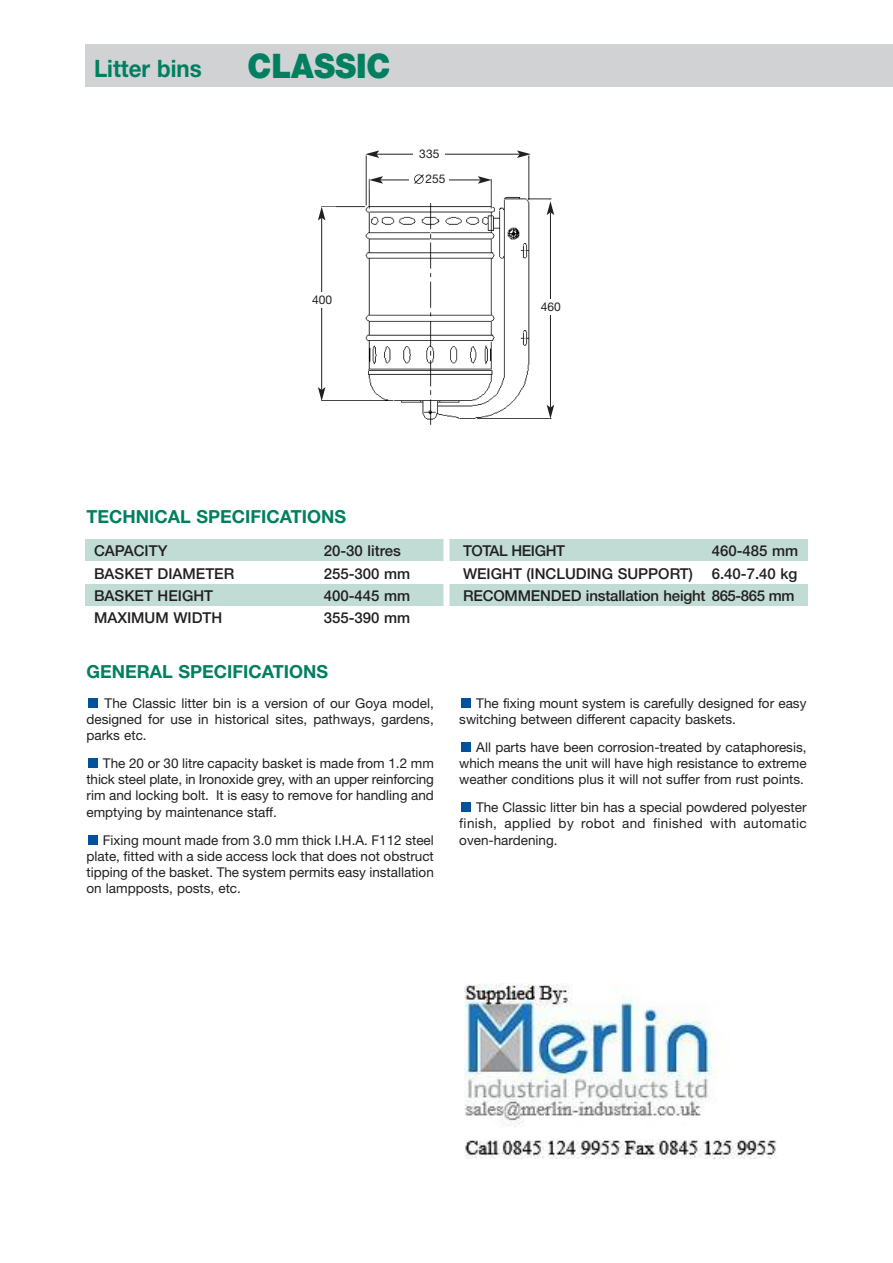
<style>
.page{position:relative;width:893px;height:1263px;background:#fff}
.page>*{position:absolute;margin:0;border:0;box-sizing:border-box;transform-origin:0 0}
.t1{font:900 33.9px "Helvetica Neue";color:#008061;scale:.93 1}
.t2{font:700 24px "Helvetica Neue";color:#008061;scale:.93 1}
.t3{font:700 18px "Helvetica Neue";color:#008061}
.t4{font:500 15px/22.2px "Helvetica Neue";color:#231f20;text-align:justify}
.t5{font:500 15px "Helvetica Neue";letter-spacing:-.03em;color:#231f20}
.t6{font:13.5px/16.2px "Helvetica Neue";color:#231f20;text-align:justify}
.t7{font:12px "Helvetica Neue";color:#231f20}
</style>
<div class="page">
<div style="left:85px;top:44px;width:807px;height:42px;background:#d1d2d4"></div>
<div style="left:85px;top:540px;width:723px;height:21px;background:#c0dcd4"></div>
<div style="left:85px;top:585px;width:723px;height:21px;background:#c0dcd4"></div>
<img style="left:318px;top:153px;width:237px;height:272px">
<div style="left:461px;top:802px;width:9px;height:10px;background:#01519b"></div>
<div style="left:461px;top:742px;width:9px;height:10px;background:#01519b"></div>
<div style="left:461px;top:698px;width:9px;height:9px;background:#01519b"></div>
<div style="left:88px;top:835px;width:10px;height:9px;background:#01519b"></div>
<div style="left:88px;top:758px;width:10px;height:10px;background:#01519b"></div>
<div style="left:88px;top:698px;width:10px;height:9px;background:#01519b"></div>
<div style="left:443px;top:524px;width:6px;height:115px;background:#fff"></div>
<hr style="left:377px;top:154px;width:143px;height:1px;background:#231f20">
<svg style="left:365px;top:150px;width:14px;height:8px"></svg>
<svg style="left:517px;top:150px;width:14px;height:8px"></svg>
<div style="left:413px;top:148px;width:32px;height:15px;background:#fff"></div>
<hr style="left:321px;top:218px;width:1px;height:172px;background:#231f20">
<svg style="left:318px;top:207px;width:7px;height:13px"></svg>
<svg style="left:318px;top:387px;width:7px;height:14px"></svg>
<div style="left:306px;top:292px;width:32px;height:15px;background:#fff"></div>
<hr style="left:550px;top:212px;width:1px;height:195px;background:#231f20">
<svg style="left:547px;top:201px;width:7px;height:14px"></svg>
<svg style="left:547px;top:405px;width:7px;height:14px"></svg>
<div style="left:535px;top:299px;width:32px;height:15px;background:#fff"></div>
<hr style="left:380px;top:180px;width:100px;height:1px;background:#231f20">
<svg style="left:369px;top:176px;width:14px;height:8px"></svg>
<svg style="left:478px;top:176px;width:14px;height:8px"></svg>
<div style="left:409px;top:173px;width:40px;height:16px;background:#fff"></div>
<svg style="left:414px;top:174px;width:10px;height:10px"></svg>
<img style="left:464px;top:983px;width:312px;height:176px">
<h2 class="t2" style="left:94px;top:60px;width:117px">Litter bins</h2>
<h1 class="t1" style="left:247px;top:54px;width:155px">CLASSIC</h1>
<p class="t7" style="left:419px;top:149px;width:22px">335</p>
<p class="t7" style="left:426px;top:175px;width:22px">255</p>
<p class="t7" style="left:312px;top:295px;width:22px">400</p>
<p class="t7" style="left:541px;top:302px;width:22px">460</p>
<h3 class="t3" style="left:87px;top:510px;width:261px">TECHNICAL SPECIFICATIONS</h3>
<p class="t4" style="left:94px;top:541px;width:75px">CAPACITY</p>
<p class="t4" style="left:324px;top:541px;width:79px">20-30 litres</p>
<p class="t4" style="left:94px;top:563px;width:142px">BASKET DIAMETER</p>
<p class="t4" style="left:324px;top:563px;width:88px">255-300 mm</p>
<p class="t4" style="left:94px;top:586px;width:121px">BASKET HEIGHT</p>
<p class="t4" style="left:324px;top:586px;width:88px">400-445 mm</p>
<p class="t4" style="left:94px;top:608px;width:130px">MAXIMUM WIDTH</p>
<p class="t4" style="left:324px;top:608px;width:88px">355-390 mm</p>
<h3 class="t3" style="left:87px;top:665px;width:243px">GENERAL SPECIFICATIONS</h3>
<p class="t6" style="left:87px;top:696px;width:349px;text-indent:18px">The Classic litter bin is a version of our Goya model, designed for use in historical sites, pathways, gardens, parks etc.</p>
<p class="t6" style="left:87px;top:756px;width:349px;text-indent:16px">The 20 or 30 litre capacity basket is made from 1.2 mm thick steel plate, in Ironoxide grey, with an upper reinforcing rim and locking bolt. It is easy to remove for handling and emptying by maintenance staff.</p>
<p class="t6" style="left:87px;top:833px;width:349px;text-indent:16px">Fixing mount made from 3.0 mm thick I.H.A. F112 steel plate, fitted with a side access lock that does not obstruct tipping of the basket. The system permits easy installation on lampposts, posts, etc.</p>
<p class="t5" style="left:463px;top:546px;width:103px">TOTAL HEIGHT</p>
<p class="t4" style="left:463px;top:541px;width:337px;text-indent:249px">460-485 mm WEIGHT (INCLUDING SUPPORT) 6.40-7.40 kg RECOMMENDED installation height 865-865 mm</p>
<p class="t6" style="left:459px;top:696px;width:349px;text-indent:17px">The fixing mount system is carefully designed for easy switching between different capacity baskets.</p>
<p class="t6" style="left:459px;top:740px;width:349px;text-indent:17px">All parts have been corrosion-treated by cataphoresis, which means the unit will have high resistance to extreme weather conditions plus it will not suffer from rust points.</p>
<p class="t6" style="left:459px;top:801px;width:349px;text-indent:17px">The Classic litter bin has a special powdered polyester finish, applied by robot and finished with automatic oven-hardening.</p>
</div>
